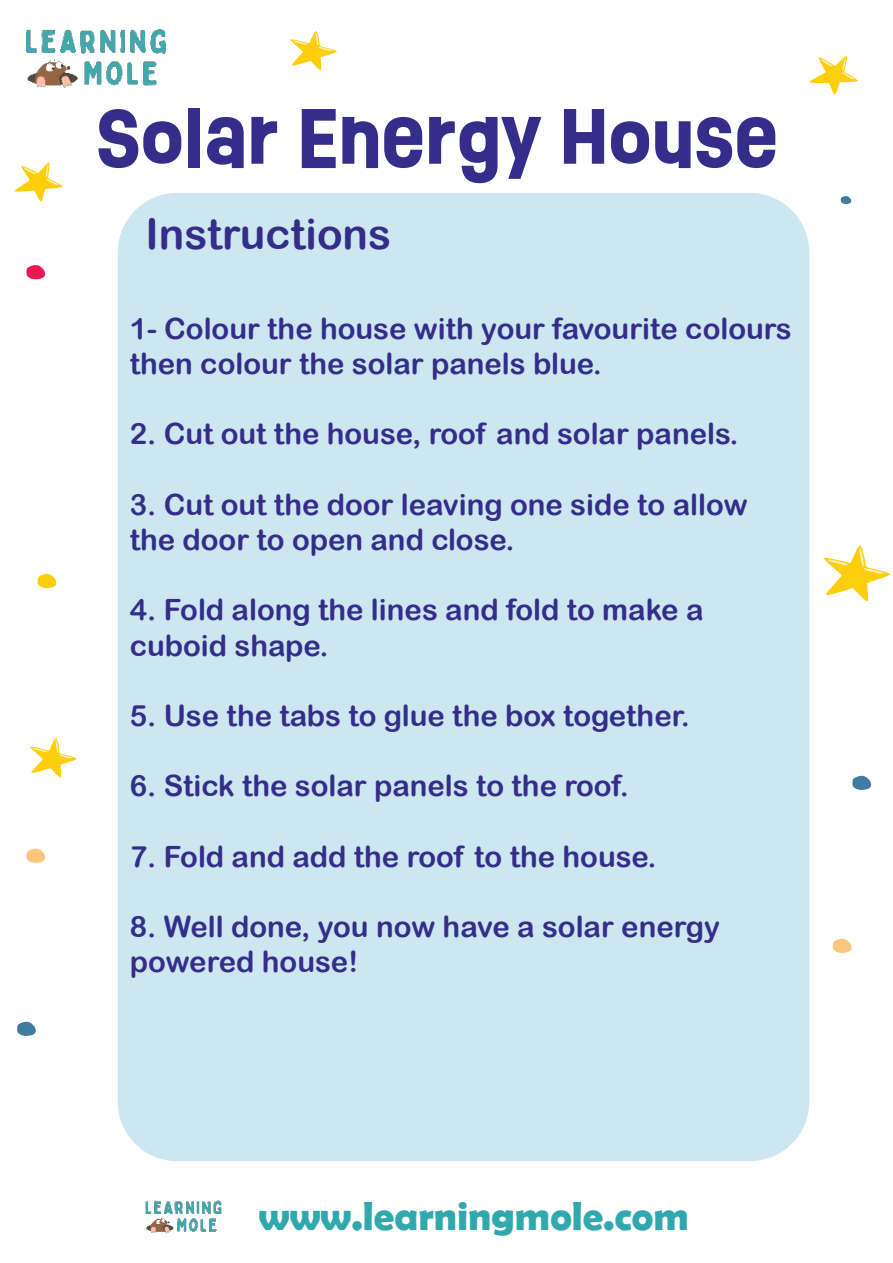
<style>
.page{position:relative;width:893px;height:1263px;background:#fff}
.page>*{position:absolute;margin:0;border:0;box-sizing:border-box;transform-origin:0 0}
.t1{font:700 72px "Ruddy";color:#342d8a}
.t2{font:42.3px "Arial Rounded MT Bold";color:#342d8a}
.t3{font:700 40.8px "Berlin Sans FB Demi";color:#31a8ad}
.t4{font:29.4px/35.2px "Arial Rounded MT Bold";color:#342d8a}
</style>
<div class="page">
<img style="left:27px;top:29px;width:139px;height:59px">
<svg style="left:290px;top:31px;width:47px;height:40px"></svg>
<svg style="left:823px;top:546px;width:67px;height:56px"></svg>
<svg style="left:809px;top:56px;width:49px;height:39px"></svg>
<svg style="left:14px;top:162px;width:49px;height:40px"></svg>
<svg style="left:30px;top:738px;width:47px;height:40px"></svg>
<svg style="left:26px;top:265px;width:20px;height:15px"></svg>
<svg style="left:852px;top:775px;width:20px;height:15px"></svg>
<svg style="left:17px;top:1021px;width:19px;height:15px"></svg>
<svg style="left:840px;top:196px;width:12px;height:8px"></svg>
<svg style="left:37px;top:573px;width:20px;height:16px"></svg>
<svg style="left:26px;top:848px;width:20px;height:15px"></svg>
<svg style="left:832px;top:938px;width:20px;height:15px"></svg>
<div style="left:118px;top:193px;width:691px;height:968px;background:#cde7f1;border-radius:59px"></div>
<img style="left:146px;top:1200px;width:76px;height:34px">
<h1 class="t1" style="left:96px;top:85px;width:683px">Solar Energy House</h1>
<h2 class="t2" style="left:146px;top:209px;width:247px">Instructions</h2>
<p class="t4" style="left:130px;top:310px;width:664px">1- Colour the house with your favourite colours then colour the solar panels blue.</p>
<p class="t4" style="left:130px;top:416px;width:610px">2. Cut out the house, roof and solar panels.</p>
<p class="t4" style="left:130px;top:486px;width:619px">3. Cut out the door leaving one side to allow the door to open and close.</p>
<p class="t4" style="left:130px;top:592px;width:575px">4. Fold along the lines and fold to make a cuboid shape.</p>
<p class="t4" style="left:130px;top:697px;width:562px">5. Use the tabs to glue the box together.</p>
<p class="t4" style="left:130px;top:768px;width:501px">6. Stick the solar panels to the roof.</p>
<p class="t4" style="left:130px;top:838px;width:528px">7. Fold and add the roof to the house.</p>
<p class="t4" style="left:130px;top:909px;width:592px">8. Well done, you now have a solar energy powered house!</p>
<h3 class="t3" style="left:259px;top:1192px;width:432px">www.learningmole.com</h3>
</div>
